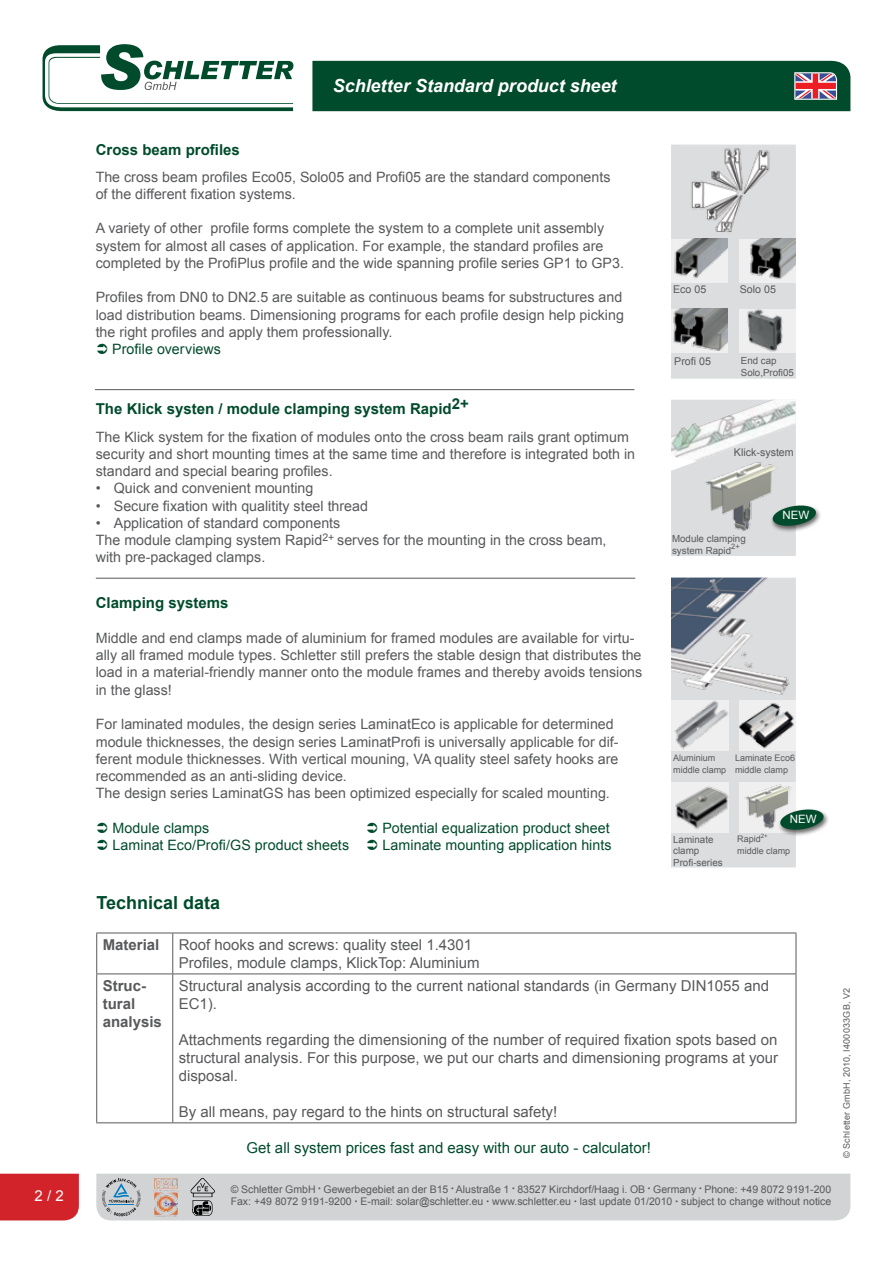
<style>
.page{position:relative;width:893px;height:1263px;background:#fff}
.page>*{position:absolute;margin:0;border:0;box-sizing:border-box;transform-origin:0 0}
.t1{font:italic 700 18px "Arial";color:#fff}
.t2{font:700 18px "Arial";color:#004b2c}
.t3{font:15px/18px "Arial";color:#58595b}
.t4{font:700 15px "Arial";color:#004b2c}
.t5{font:15px "Arial";color:#004b2c}
.t6{font:700 15px/18px "Arial";color:#58595b}
.t7{font:15px "Arial";color:#fff}
.t8{font:14.25px/17.2px "Arial";color:#58595b}
.t9{font:14.25px "Arial";letter-spacing:.005em;color:#004b2c}
.t10{font:11.55px "Arial";color:#fff}
.t11{font:10.65px "Arial";color:#58595b}
.t12{font:10.5px/12.6px "Arial";color:#58595b}
.t13{font:9.75px/11.9px "Arial";color:#58595b}
.t14{font:9px/11.9px "Arial";color:#58595b}
.t15{font:9px "Arial";letter-spacing:.025em;color:#58595b}
.t16{font:7.5px "Arial";color:#58595b}
.t17{font:6px "Arial";color:#58595b}
.s1{font-style:italic;font-size:7.5px}
</style>
<div class="page">
<div style="left:96px;top:1174px;width:754px;height:46px;background:#d1d3d4"></div>
<svg style="left:43px;top:44px;width:250px;height:67px"></svg>
<div style="left:312px;top:61px;width:538px;height:50px;background:#004b2c"></div>
<div style="left:0;top:1174px;width:79px;height:46px;background:#d2232a"></div>
<div style="left:671px;top:578px;width:125px;height:289px;background:#dcddde"></div>
<div style="left:671px;top:400px;width:125px;height:156px;background:#dcddde"></div>
<div style="left:671px;top:145px;width:125px;height:234px;background:#dcddde;border:1px solid #dcddde"></div>
<svg style="left:671px;top:461px;width:124px;height:10px"></svg>
<img style="left:671px;top:400px;width:124px;height:61px">
<img style="left:739px;top:309px;width:56px;height:44px">
<img style="left:671px;top:700px;width:58px;height:51px">
<img style="left:671px;top:781px;width:58px;height:51px">
<img style="left:739px;top:700px;width:57px;height:51px">
<hr style="left:95px;top:389px;width:539px;height:1px;background:#58595b">
<hr style="left:96px;top:578px;width:539px;height:1px;background:#58595b">
<img style="left:671px;top:309px;width:57px;height:44px">
<img style="left:739px;top:239px;width:56px;height:43px">
<img style="left:671px;top:239px;width:57px;height:44px">
<img style="left:685px;top:146px;width:88px;height:96px">
<img style="left:671px;top:578px;width:125px;height:117px">
<img style="left:739px;top:781px;width:57px;height:51px">
<div style="left:770px;top:504px;width:52px;height:29px;background:#000;opacity:.6"></div>
<svg style="left:784px;top:504px;width:33px;height:23px"></svg>
<img style="left:697px;top:462px;width:87px;height:70px">
<div style="left:777px;top:808px;width:53px;height:29px;background:#000;opacity:.6"></div>
<svg style="left:779px;top:808px;width:45px;height:23px"></svg>
<hr style="left:96px;top:933px;width:1px;height:40px;background:#58595b">
<hr style="left:96px;top:932px;width:77px;height:1px;background:#58595b">
<hr style="left:172px;top:933px;width:1px;height:40px;background:#58595b">
<hr style="left:796px;top:933px;width:1px;height:40px;background:#58595b">
<hr style="left:173px;top:932px;width:623px;height:1px;background:#58595b">
<hr style="left:96px;top:974px;width:1px;height:148px;background:#58595b">
<hr style="left:96px;top:973px;width:77px;height:1px;background:#58595b">
<hr style="left:96px;top:1122px;width:77px;height:1px;background:#58595b">
<hr style="left:172px;top:974px;width:1px;height:148px;background:#58595b">
<hr style="left:796px;top:974px;width:1px;height:148px;background:#58595b">
<hr style="left:173px;top:973px;width:623px;height:1px;background:#58595b">
<hr style="left:173px;top:1122px;width:623px;height:1px;background:#58595b">
<p class="t1" style="left:333px;top:74px;width:285px">Schletter Standard product sheet</p>
<p class="t4" style="left:96px;top:140px;width:146px">Cross beam profiles</p>
<p class="t8" style="left:96px;top:168px;width:516px">The cross beam profiles Eco05, Solo05 and Profi05 are the standard components of the different fixation systems.</p>
<p class="t8" style="left:96px;top:220px;width:530px">A variety of other profile forms complete the system to a complete unit assembly system for almost all cases of application. For example, the standard profiles are completed by the ProfiPlus profile and the wide spanning profile series GP1 to GP3.</p>
<p class="t8" style="left:96px;top:289px;width:530px;text-align:justify">Profiles from DN0 to DN2.5 are suitable as continuous beams for substructures and load distribution beams. Dimensioning programs for each profile design help picking the right profiles and apply them professionally.</p>
<p class="t9" style="left:112px;top:340px;width:110px">Profile overviews</p>
<p class="t4" style="left:96px;top:399px;width:375px">The Klick systen / module clamping system Rapid2+</p>
<p class="t8" style="left:96px;top:428px;width:541px">The Klick system for the fixation of modules onto the cross beam rails grant optimum security and short mounting times at the same time and therefore is integrated both in standard and special bearing profiles.</p>
<p class="t8" style="left:96px;top:480px;width:219px">• Quick and convenient mounting</p>
<p class="t8" style="left:96px;top:497px;width:274px">• Secure fixation with qualitity steel thread</p>
<p class="t8" style="left:96px;top:514px;width:512px">• Application of standard components<br>The module clamping system Rapid<sup>2+</sup> serves for the mounting in the cross beam, with pre-packaged clamps.</p>
<p class="t11" style="left:673px;top:282px;width:35px">Eco 05</p>
<p class="t11" style="left:740px;top:282px;width:38px">Solo 05</p>
<p class="t11" style="left:674px;top:354px;width:38px">Profi 05</p>
<p class="t13" style="left:741px;top:354px;width:55px">End cap<br>Solo,Profi05</p>
<p class="t11" style="left:734px;top:445px;width:61px">Klick-system</p>
<p class="t13" style="left:672px;top:533px;width:75px">Module clamping system Rapid</p>
<p class="t16" style="left:731px;top:541px;width:10px">2+</p>
<p class="t10" style="left:782px;top:508px;width:28px">NEW</p>
<p class="t4" style="left:96px;top:592px;width:134px">Clamping systems</p>
<p class="t8" style="left:96px;top:629px;width:548px">Middle and end clamps made of aluminium for framed modules are available for virtu&shy;ally all framed module types. Schletter still prefers the stable design that distributes the load in a material-friendly manner onto the module frames and thereby avoids tensions in the glass!</p>
<p class="t8" style="left:96px;top:716px;width:524px">For laminated modules, the design series LaminatEco is applicable for determined module thicknesses, the design series LaminatProfi is universally applicable for dif&shy;ferent module thicknesses. With vertical mouning, VA quality steel safety hooks are recommended as an anti-sliding device.<br>The design series LaminatGS has been optimized especially for scaled mounting.</p>
<p class="t9" style="left:112px;top:818px;width:98px">Module clamps</p>
<p class="t9" style="left:382px;top:818px;width:229px">Potential equalization product sheet</p>
<p class="t9" style="left:112px;top:836px;width:238px">Laminat Eco/Profi/GS product sheets</p>
<p class="t9" style="left:382px;top:836px;width:231px">Laminate mounting application hints</p>
<p class="t14" style="left:673px;top:752px;width:55px">Aluminium middle clamp</p>
<p class="t14" style="left:735px;top:752px;width:62px">Laminate Eco6 middle clamp</p>
<p class="t13" style="left:673px;top:833px;width:51px">Laminate clamp<br>Profi-series</p>
<p class="t10" style="left:790px;top:811px;width:28px">NEW</p>
<p class="t17" style="left:761px;top:832px;width:8px">2+</p>
<p class="t14" style="left:737px;top:845px;width:55px">middle clamp</p>
<p class="t14" style="left:737px;top:833px;width:25px">Rapid</p>
<p class="t2" style="left:96px;top:890px;width:125px">Technical data</p>
<p class="t6" style="left:103px;top:936px;width:58px">Material</p>
<p class="t3" style="left:179px;top:936px;width:302px">Roof hooks and screws: quality steel 1.4301<br>Profiles, module clamps, KlickTop: Aluminium</p>
<p class="t6" style="left:103px;top:977px;width:61px">Struc&shy;tural analysis</p>
<p class="t3" style="left:179px;top:977px;width:592px">Structural analysis according to the current national standards (in Germany DIN1055 and<br>EC1).</p>
<p class="t3" style="left:179px;top:1031px;width:601px;text-align:justify">Attachments regarding the dimensioning of the number of required fixation spots based on structural analysis. For this purpose, we put our charts and dimensioning programs at your disposal.</p>
<p class="t3" style="left:179px;top:1103px;width:380px">By all means, pay regard to the hints on structural safety!</p>
<p class="t5" style="left:247px;top:1138px;width:406px">Get all system prices fast and easy with our auto - calculator!</p>
<p class="t7" style="left:35px;top:1186px;width:31px">2 / 2</p>
<p class="t12" style="left:231px;top:1183px;width:602px">© Schletter GmbH <span class="s1">•</span> Gewerbegebiet an der B15 <span class="s1">•</span> Alustraße 1 <span class="s1">•</span> 83527 Kirchdorf/Haag i. OB <span class="s1">•</span> Germany <span class="s1">•</span> Phone: +49 8072 9191-200<br>Fax: +49 8072 9191-9200 <span class="s1">•</span> E-mail: solar@schletter.eu <span class="s1">•</span> www.schletter.eu <span class="s1">•</span> last update 01/2010 <span class="s1">•</span> subject to change without notice</p>
<p class="t15" style="left:841px;top:1158px;width:172px;rotate:-90deg">© Schletter GmbH, 2010, I400033GB, V2</p>
</div>
